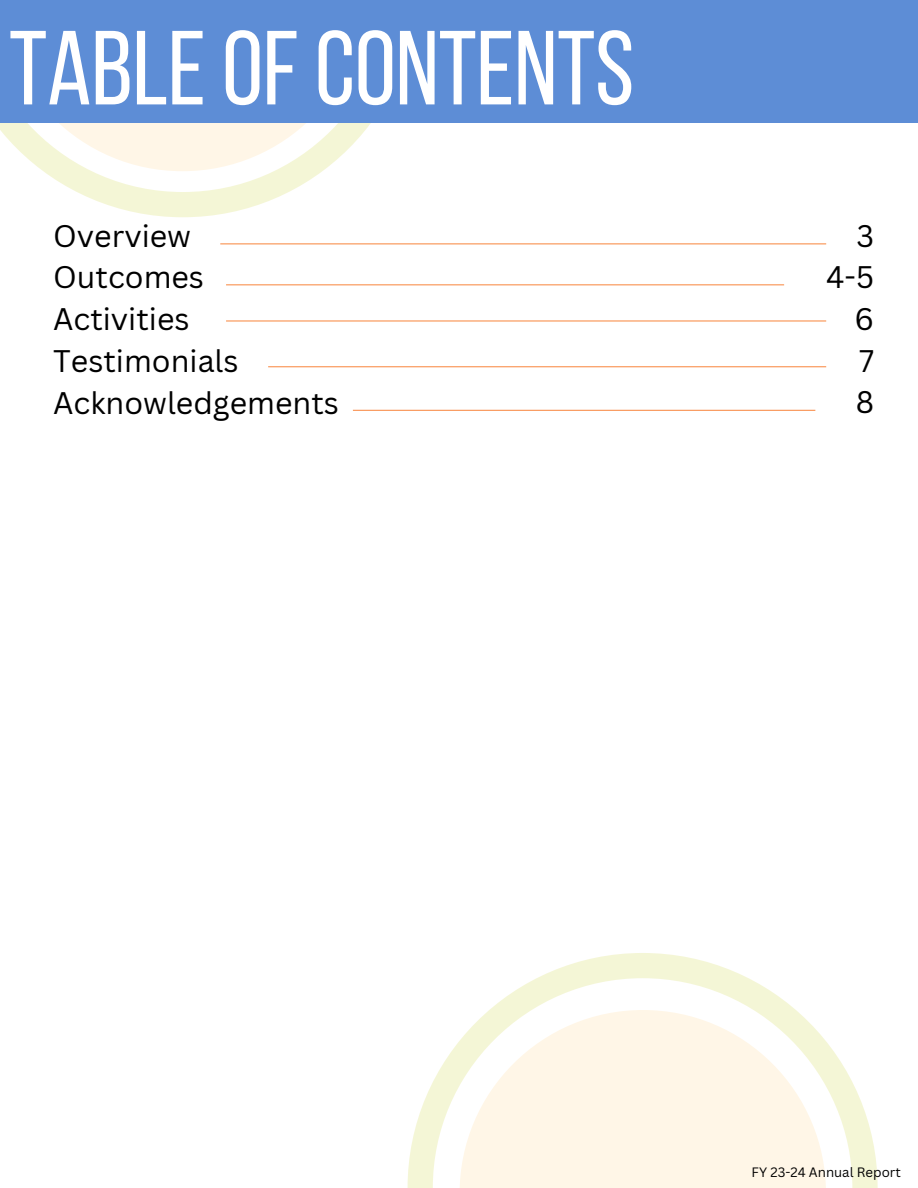
<style>
.page{position:relative;width:918px;height:1188px;background:#fff}
.page>*{position:absolute;margin:0;border:0;box-sizing:border-box;transform-origin:0 0}
.t1{font:105px "Bebas Neue";color:#fff}
.t2{font:30.45px/41.8px "Canva Sans";color:#000}
.t3{font:13.2px "Canva Sans";color:#000}
</style>
<div class="page">
<svg style="left:43px;top:123px;width:328px;height:94px"></svg>
<svg style="left:0;top:123px;width:366px;height:48px;fill:#fff6e7"></svg>
<svg style="left:408px;top:953px;width:470px;height:235px"></svg>
<svg style="left:460px;top:1010px;width:366px;height:178px;fill:#fff6e7"></svg>
<div style="left:0;top:0;width:918px;height:123px;background:#5d8dd6"></div>
<hr style="left:220px;top:243px;width:606px;height:1px;background:#f99251">
<hr style="left:226px;top:284px;width:558px;height:1px;background:#f99251">
<hr style="left:226px;top:320px;width:600px;height:2px;background:#f99251">
<hr style="left:268px;top:366px;width:558px;height:1px;background:#f99251">
<hr style="left:353px;top:410px;width:462px;height:1px;background:#f99251">
<p class="t1" style="left:9px;top:26px;width:627px">TABLEOFCONTENTS</p>
<h1 class="t2" style="left:53px;top:214px;width:287px">Overview<br>Outcomes<br>Activities<br>Testimonials<br>Acknowledgements</h1>
<h2 class="t2" style="left:826px;top:214px;width:49px;text-align:right">3<br>4-5<br>6<br>7<br>8</h2>
<p class="t3" style="left:752px;top:1163px;width:151px">FY 23-24 Annual Report</p>
</div>
